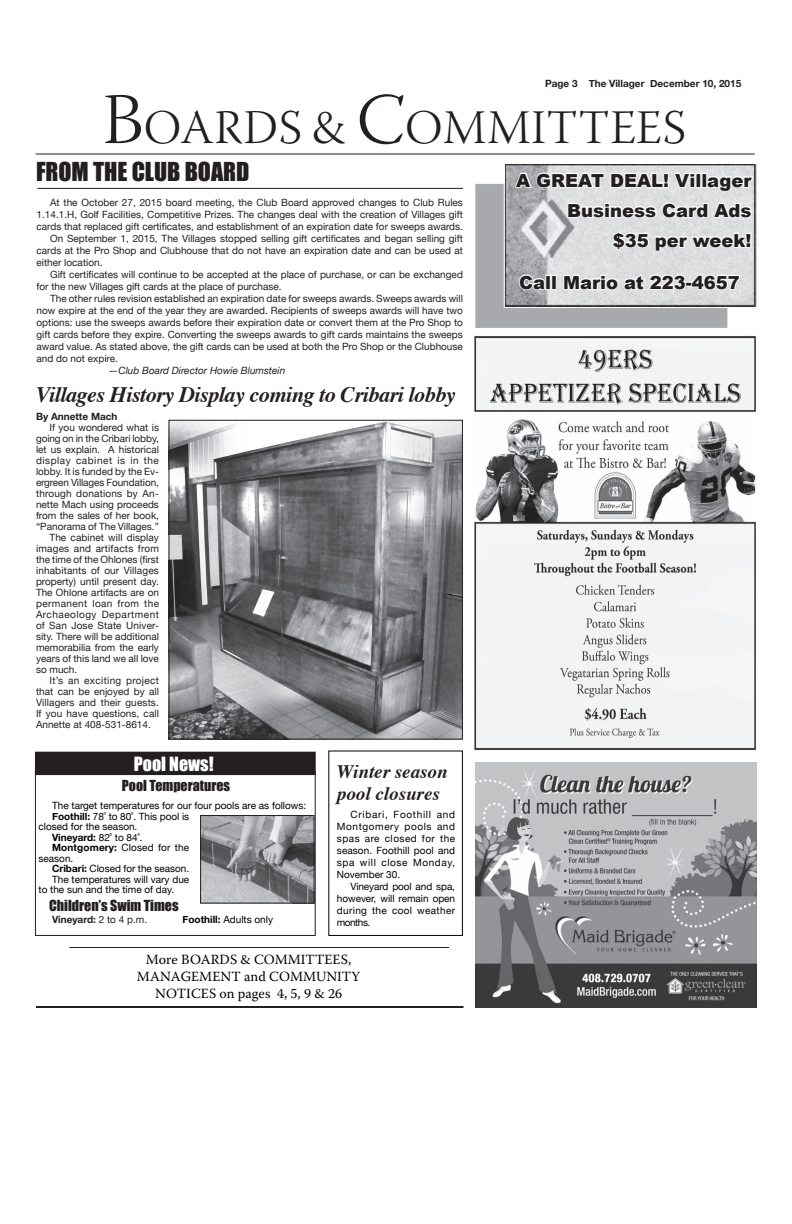
<style>
.page{position:relative;width:792px;height:1224px;background:#fff}
.page>*{position:absolute;margin:0;border:0;box-sizing:border-box;transform-origin:0 0}
.t1{font:48px "Warnock Pro Light Subh";letter-spacing:.01em;color:#231f20}
.t2{font:24px "Impact";color:#231f20}
.t3{font:italic 700 22px "Times";letter-spacing:-.02em;color:#231f20}
.t4{font:italic 700 19px/22.8px "Times";color:#231f20}
.t5{font:900 18px/30px "Arial";color:#231f20;text-align:right}
.t6{font:18px "Impact";color:#fff}
.t7{font:14px/16.8px "Warnock Pro";color:#000;text-align:center}
.t8{font:14px "Impact";color:#231f20}
.t9{font:10px "Helvetica Neue";color:#231f20}
.t10{font:10px/12px "Helvetica Neue";color:#000;text-align:justify}
.t11{font:700 10px "Helvetica Neue";color:#231f20}
.t12{font:10px "Helvetica Neue";letter-spacing:.02em;color:#231f20}
.t13{font:10px "Helvetica Neue";letter-spacing:.05em;color:#231f20}
.t14{font:italic 10px "Helvetica Neue";color:#231f20}
.t15{font:10px "Helvetica Neue";letter-spacing:.035em;color:#231f20}
.t16{font:10px "Helvetica Neue";letter-spacing:.04em;color:#231f20}
.t17{font:700 10px "Helvetica Neue";color:#000}
.s1{font-size:72px}
.s2{font-weight:700}
.s3{font-weight:400}
</style>
<div class="page">
<hr style="left:37px;top:188px;width:426px;height:1px;background:#231f20">
<hr style="left:36px;top:154px;width:719px;height:1px;background:#231f20">
<hr style="left:69px;top:947px;width:380px;height:1px;background:#231f20">
<hr style="left:36px;top:1006px;width:428px;height:2px;background:#231f20">
<div style="left:35px;top:771px;width:281px;height:165px;border:1px solid #231f20"></div>
<div style="left:35px;top:752px;width:280px;height:23px;background:#231f20"></div>
<img style="left:202px;top:817px;width:111px;height:85px">
<div style="left:200px;top:815px;width:115px;height:89px;border:1px solid #231f20"></div>
<img style="left:474px;top:336px;width:282px;height:414px">
<img style="left:170px;top:422px;width:291px;height:316px">
<div style="left:168px;top:420px;width:295px;height:320px;border:1px solid #231f20"></div>
<div style="left:328px;top:751px;width:135px;height:185px;border:1px solid #000"></div>
<img style="left:475px;top:762px;width:281px;height:246px">
<div style="left:475px;top:184px;width:252px;height:144px;background:#a8a9ad;border:1px solid #a8a9ad"></div>
<img style="left:506px;top:165px;width:249px;height:141px">
<div style="left:504px;top:162px;width:253px;height:146px;border:1px solid #fff"></div>
<svg style="left:513px;top:170px;width:183px;height:20px"></svg>
<div style="left:696px;top:173px;width:5px;height:15px;border:2px solid #fff"></div>
<div style="left:702px;top:173px;width:5px;height:15px;border:2px solid #fff"></div>
<svg style="left:705px;top:175px;width:50px;height:18px"></svg>
<svg style="left:566px;top:200px;width:188px;height:19px;background:#ececed"></svg>
<svg style="left:611px;top:231px;width:142px;height:21px;background:#eaeaec"></svg>
<svg style="left:518px;top:273px;width:30px;height:18px"></svg>
<div style="left:545px;top:275px;width:6px;height:15px;border:2px solid #fff"></div>
<div style="left:551px;top:275px;width:6px;height:15px;border:2px solid #fff"></div>
<svg style="left:562px;top:263px;width:179px;height:29px;background:#e6e7e9"></svg>
<p class="t11" style="left:545px;top:77px;width:198px">Page 3 The Villager December 10, 2015</p>
<h1 class="t1" style="left:103px;top:101px;width:585px"><span class="s1">B</span>OARDS &amp; <span class="s1">C</span>OMMITTEES</h1>
<h2 class="t2" style="left:36px;top:157px;width:215px">FroM the Club board</h2>
<p class="t9" style="left:50px;top:197px;width:414px">At the October 27, 2015 board meeting, the Club Board approved changes to Club Rules</p>
<p class="t9" style="left:37px;top:209px;width:428px">1.14.1.H, Golf Facilities, Competitive Prizes. The changes deal with the creation of Villages gift</p>
<p class="t9" style="left:37px;top:221px;width:428px">cards that replaced gift certificates, and establishment of an expiration date for sweeps awards.</p>
<p class="t9" style="left:50px;top:233px;width:414px">On September 1, 2015, The Villages stopped selling gift certificates and began selling gift</p>
<p class="t9" style="left:37px;top:245px;width:428px">cards at the Pro Shop and Clubhouse that do not have an expiration date and can be used at</p>
<p class="t9" style="left:37px;top:257px;width:67px">either location.</p>
<p class="t9" style="left:50px;top:269px;width:414px">Gift certificates will continue to be accepted at the place of purchase, or can be exchanged</p>
<p class="t9" style="left:37px;top:281px;width:247px">for the new Villages gift cards at the place of purchase.</p>
<p class="t9" style="left:50px;top:293px;width:414px">The other rules revision established an expiration date for sweeps awards. Sweeps awards will</p>
<p class="t9" style="left:37px;top:305px;width:428px">now expire at the end of the year they are awarded. Recipients of sweeps awards will have two</p>
<p class="t9" style="left:37px;top:317px;width:428px">options: use the sweeps awards before their expiration date or convert them at the Pro Shop to</p>
<p class="t9" style="left:37px;top:329px;width:428px">gift cards before they expire. Converting the sweeps awards to gift cards maintains the sweeps</p>
<p class="t9" style="left:37px;top:341px;width:428px">award value. As stated above, the gift cards can be used at both the Pro Shop or the Clubhouse</p>
<p class="t9" style="left:37px;top:353px;width:83px">and do not expire.</p>
<p class="t14" style="left:109px;top:365px;width:178px">—Club Board Director Howie Blumstein</p>
<h3 class="t3" style="left:36px;top:386px;width:421px">Villages History Display coming to Cribari lobby</h3>
<p class="t11" style="left:36px;top:411px;width:83px">By Annette Mach</p>
<p class="t9" style="left:50px;top:422px;width:111px">If you wondered what is</p>
<p class="t9" style="left:36px;top:433px;width:125px">going on in the Cribari lobby,</p>
<p class="t9" style="left:36px;top:444px;width:125px">let us explain. A historical</p>
<p class="t13" style="left:36px;top:455px;width:125px">display cabinet is in the</p>
<p class="t9" style="left:36px;top:466px;width:125px">lobby. It is funded by the Ev-</p>
<p class="t9" style="left:36px;top:477px;width:125px">ergreen Villages Foundation,</p>
<p class="t12" style="left:36px;top:488px;width:124px">through donations by An-</p>
<p class="t9" style="left:36px;top:499px;width:124px">nette Mach using proceeds</p>
<p class="t9" style="left:36px;top:510px;width:125px">from the sales of her book,</p>
<p class="t9" style="left:36px;top:521px;width:125px">“Panorama of The Villages.”</p>
<p class="t9" style="left:50px;top:532px;width:111px">The cabinet will display</p>
<p class="t12" style="left:36px;top:543px;width:124px">images and artifacts from</p>
<p class="t9" style="left:36px;top:554px;width:124px">the time of the Ohlones (first</p>
<p class="t9" style="left:36px;top:565px;width:124px">inhabitants of our Villages</p>
<p class="t9" style="left:36px;top:576px;width:124px">property) until present day.</p>
<p class="t9" style="left:36px;top:587px;width:124px">The Ohlone artifacts are on</p>
<p class="t16" style="left:36px;top:598px;width:125px">permanent loan from the</p>
<p class="t13" style="left:36px;top:609px;width:124px">Archaeology Department</p>
<p class="t9" style="left:36px;top:620px;width:124px">of San Jose State Univer-</p>
<p class="t9" style="left:36px;top:631px;width:125px">sity. There will be additional</p>
<p class="t9" style="left:36px;top:642px;width:124px">memorabilia from the early</p>
<p class="t9" style="left:36px;top:653px;width:125px">years of this land we all love</p>
<p class="t9" style="left:36px;top:664px;width:43px">so much.</p>
<p class="t15" style="left:50px;top:675px;width:111px">It’s an exciting project</p>
<p class="t9" style="left:36px;top:686px;width:125px">that can be enjoyed by all</p>
<p class="t9" style="left:36px;top:697px;width:124px">Villagers and their guests.</p>
<p class="t9" style="left:36px;top:708px;width:124px">If you have questions, call</p>
<p class="t9" style="left:36px;top:719px;width:116px">Annette at 408-531-8614.</p>
<h3 class="t6" style="left:134px;top:752px;width:81px">Pool news!</h3>
<h3 class="t8" style="left:122px;top:777px;width:110px">Pool temperatures</h3>
<p class="t10" style="left:52px;top:799px;width:256px">The target temperatures for our four pools are as follows:</p>
<p class="t10" style="left:52px;top:810px;width:139px"><span class="s2">Foothill:</span> 78˚ to 80˚. This pool is</p>
<p class="t10" style="left:39px;top:820px;width:100px">closed for the season.</p>
<p class="t17" style="left:52px;top:831px;width:92px">Vineyard: <span class="s3">82˚ to 84˚.</span></p>
<p class="t10" style="left:52px;top:841px;width:139px"><span class="s2">Montgomery:</span> Closed for the</p>
<p class="t10" style="left:39px;top:852px;width:36px">season.</p>
<p class="t10" style="left:52px;top:862px;width:139px"><span class="s2">Cribari:</span> Closed for the season.</p>
<p class="t10" style="left:52px;top:873px;width:139px">The temperatures will vary due</p>
<p class="t10" style="left:39px;top:883px;width:137px">to the sun and the time of day.</p>
<h3 class="t8" style="left:49px;top:897px;width:131px">Children’s swim times</h3>
<p class="t11" style="left:52px;top:913px;width:97px">Vineyard: <span class="s3">2 to 4 p.m.</span></p>
<p class="t10" style="left:183px;top:913px;width:92px"><span class="s2">Foothill:</span> Adults only</p>
<h3 class="t4" style="left:337px;top:761px;width:112px">Winter season pool closures</h3>
<p class="t10" style="left:337px;top:809px;width:120px;text-indent:14px">Cribari, Foothill and Montgomery pools and spas are closed for the season. Foothill pool and spa will close Monday, November 30.</p>
<p class="t10" style="left:337px;top:881px;width:120px;text-indent:14px">Vineyard pool and spa, however, will remain open during the cool weather months.</p>
<h3 class="t7" style="left:137px;top:951px;width:225px">More BOARDS &amp; COMMITTEES,<br>MANAGEMENT and COMMUNITY<br>NOTICES on pages 4, 5, 9 &amp; 26</h3>
<h3 class="t5" style="left:516px;top:165px;width:237px">A GREAT DEAL! Villager<br>Business Card Ads<br>$35 per week!</h3>
<h3 class="t5" style="left:519px;top:267px;width:222px">Call Mario at 223-4657</h3>
</div>
